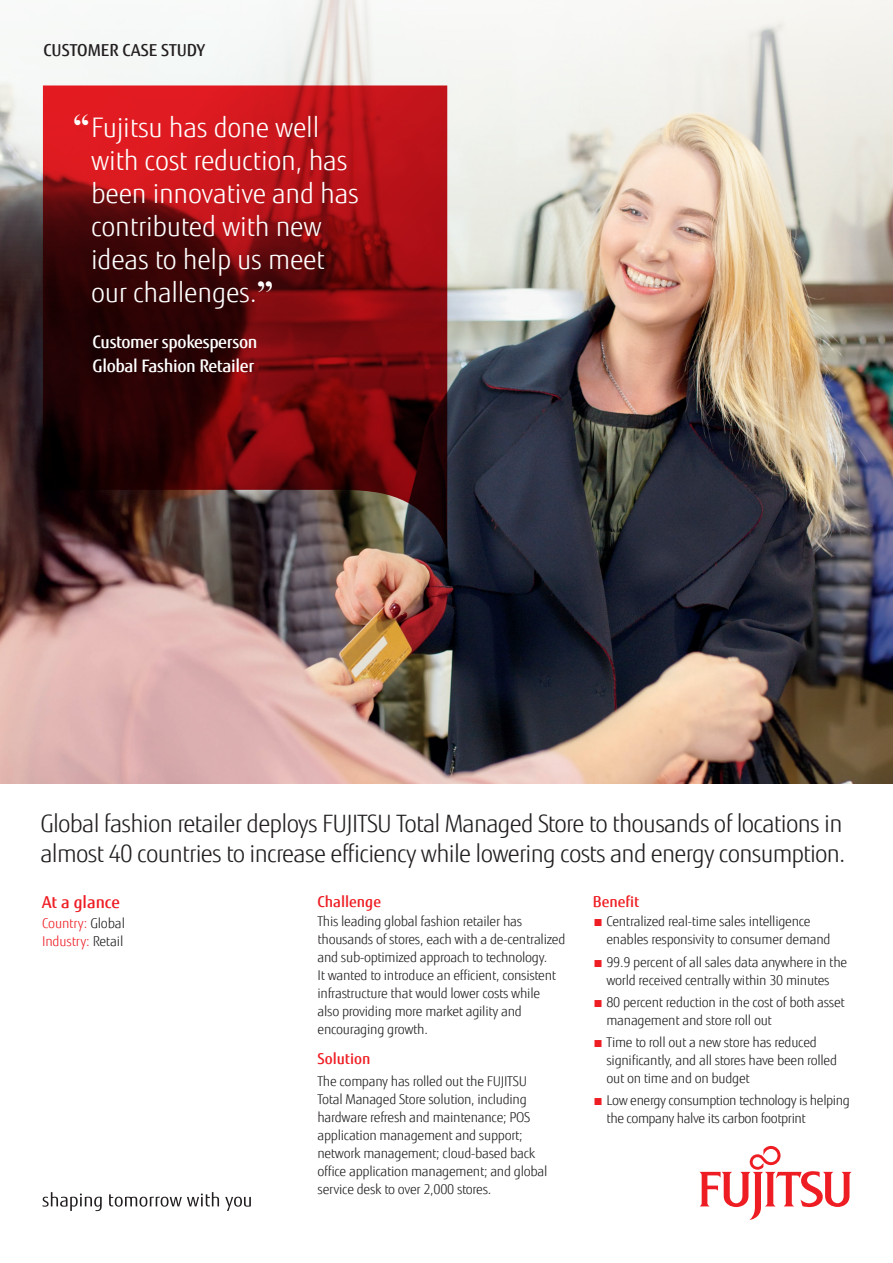
<style>
.page{position:relative;width:893px;height:1263px;background:#fff}
.page>*{position:absolute;margin:0;border:0;box-sizing:border-box;transform-origin:0 0}
.t1{font:300 27px/33px "Fujitsu Sans";letter-spacing:-.01em;color:#fff}
.t2{font:300 24px/30px "Fujitsu Sans";letter-spacing:-.03em;color:#231f20}
.t3{font:500 17.25px/24px "Fujitsu Sans";letter-spacing:-.02em;color:#fff}
.Bullet{font:500 16.5px "Fujitsu Sans";color:#231f20}
.Bullet-2{font:500 16.5px "Fujitsu Sans";color:#ee1d23}
.Bullet-3{font:500 15px "Fujitsu Sans";color:#ee1d23}
.Bullet-4{font:300 13.5px/18px "Fujitsu Sans";letter-spacing:-.02em;color:#231f20}
.Bullet-5{font:300 13.5px "Fujitsu Sans";letter-spacing:-.01em;color:#ee1d23}
.s1{font-family:"Times New Roman";font-weight:700;font-size:33px}
.s2{color:#231f20}
.s3{color:#ee1d23}
</style>
<div class="page">
<img style="left:0;top:310px;width:893px;height:473px">
<svg style="left:0;top:0;width:893px;height:310px"></svg>
<svg style="left:699px;top:1146px;width:153px;height:74px"></svg>
<svg style="left:43px;top:1192px;width:59px;height:19px"></svg>
<svg style="left:109px;top:1192px;width:110px;height:15px"></svg>
<svg style="left:225px;top:1197px;width:26px;height:14px"></svg>
<svg style="left:43px;top:85px;width:404px;height:464px;background:#721113"></svg>
<p class="Bullet" style="left:44px;top:39px;width:163px">CUSTOMER CASE STUDY</p>
<p class="t1" style="left:91px;top:111px;width:269px;text-indent:-18px"><span class="s1">“</span>Fujitsu has done well with cost reduction, has been innovative and has contributed with new ideas to help us meet our challenges.<span class="s1">”</span></p>
<p class="t3" style="left:93px;top:329px;width:166px">Customer spokesperson<br>Global Fashion Retailer</p>
<p class="t2" style="left:40px;top:809px;width:807px">Global fashion retailer deploys FUJITSU Total Managed Store to thousands of locations in almost 40 countries to increase efficiency while lowering costs and energy consumption.</p>
<p class="Bullet-2" style="left:42px;top:892px;width:80px">At a glance</p>
<p class="Bullet-5" style="left:42px;top:914px;width:84px">Country: <span class="s2">Global</span></p>
<p class="Bullet-5" style="left:42px;top:932px;width:83px">Industry: <span class="s2">Retail</span></p>
<p class="Bullet-3" style="left:317px;top:892px;width:65px">Challenge</p>
<p class="Bullet-4" style="left:317px;top:913px;width:249px">This leading global fashion retailer has thousands of stores, each with a de-centralized and sub-optimized approach to technology.<br>It wanted to introduce an efficient, consistent infrastructure that would lower costs while<br>also providing more market agility and encouraging growth.</p>
<p class="Bullet-3" style="left:317px;top:1049px;width:55px">Solution</p>
<p class="Bullet-4" style="left:317px;top:1072px;width:231px">The company has rolled out the FUJITSU Total Managed Store solution, including hardware refresh and maintenance; POS application management and support; network management; cloud-based back office application management; and global service desk to over 2,000 stores.</p>
<p class="Bullet-3" style="left:593px;top:892px;width:48px">Benefit</p>
<p class="Bullet-4" style="left:606px;top:913px;width:226px;text-indent:-14px"><span class="s3">■</span> Centralized real-time sales intelligence enables responsivity to consumer demand</p>
<p class="Bullet-4" style="left:593px;top:953px;width:256px;text-align:center"><span class="s3">■</span> 99.9 percent of all sales data anywhere in the world received centrally within 30 minutes</p>
<p class="Bullet-4" style="left:606px;top:993px;width:240px;text-indent:-14px"><span class="s3">■</span> 80 percent reduction in the cost of both asset management and store roll out</p>
<p class="Bullet-4" style="left:606px;top:1033px;width:232px;text-indent:-14px"><span class="s3">■</span> Time to roll out a new store has reduced significantly, and all stores have been rolled out on time and on budget</p>
<p class="Bullet-4" style="left:606px;top:1092px;width:245px;text-indent:-14px"><span class="s3">■</span> Low energy consumption technology is helping the company halve its carbon footprint</p>
</div>
